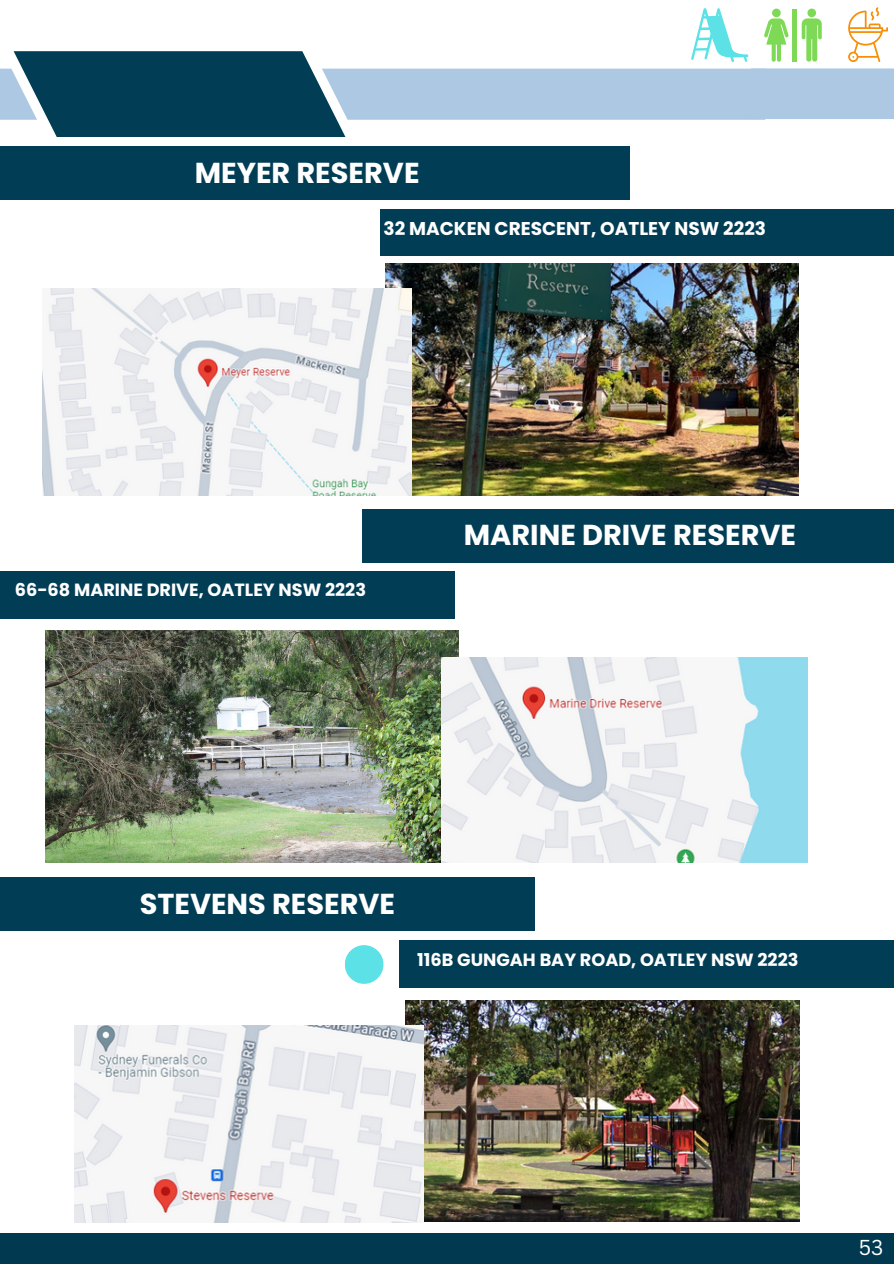
<style>
.page{position:relative;width:894px;height:1264px;background:#fff}
.page>*{position:absolute;margin:0;border:0;box-sizing:border-box;transform-origin:0 0}
.t1{font:700 28.8px "Poppins";color:#fff}
.t2{font:21px "Canva Sans";color:#fff}
.t3{font:700 18.45px "Poppins";color:#fff}
.t4{font:700 17.7px "Poppins";color:#fff}
</style>
<div class="page">
<div style="left:0;top:147px;width:629px;height:53px;background:#013d55"></div>
<div style="left:362px;top:508px;width:531px;height:54px;background:#013d55"></div>
<div style="left:0;top:571px;width:454px;height:47px;background:#013d55"></div>
<div style="left:0;top:877px;width:534px;height:54px;background:#013d55"></div>
<div style="left:399px;top:940px;width:494px;height:48px;background:#013d55"></div>
<div style="left:380px;top:209px;width:513px;height:46px;background:#013d55"></div>
<div style="left:344px;top:945px;width:39px;height:38px;background:#5ce1e6;border-radius:50%"></div>
<svg style="left:0;top:7px;width:893px;height:130px"></svg>
<img style="left:385px;top:263px;width:413px;height:232px">
<img style="left:43px;top:289px;width:368px;height:206px">
<img style="left:46px;top:630px;width:412px;height:232px">
<img style="left:441px;top:657px;width:366px;height:205px">
<img style="left:405px;top:1000px;width:394px;height:221px">
<img style="left:74px;top:1025px;width:350px;height:197px">
<div style="left:0;top:1233px;width:893px;height:30px;background:#003950"></div>
<p class="t1" style="left:195px;top:153px;width:226px">MEYER RESERVE</p>
<p class="t3" style="left:383px;top:215px;width:384px">32 MACKEN CRESCENT, OATLEY NSW 2223</p>
<p class="t4" style="left:15px;top:577px;width:352px">66-68 MARINE DRIVE, OATLEY NSW 2223</p>
<p class="t1" style="left:463px;top:514px;width:334px">MARINE DRIVE RESERVE</p>
<p class="t1" style="left:140px;top:883px;width:257px">STEVENS RESERVE</p>
<p class="t4" style="left:417px;top:947px;width:382px">116B GUNGAH BAY ROAD, OATLEY NSW 2223</p>
<p class="t2" style="left:858px;top:1232px;width:26px">53</p>
</div>
